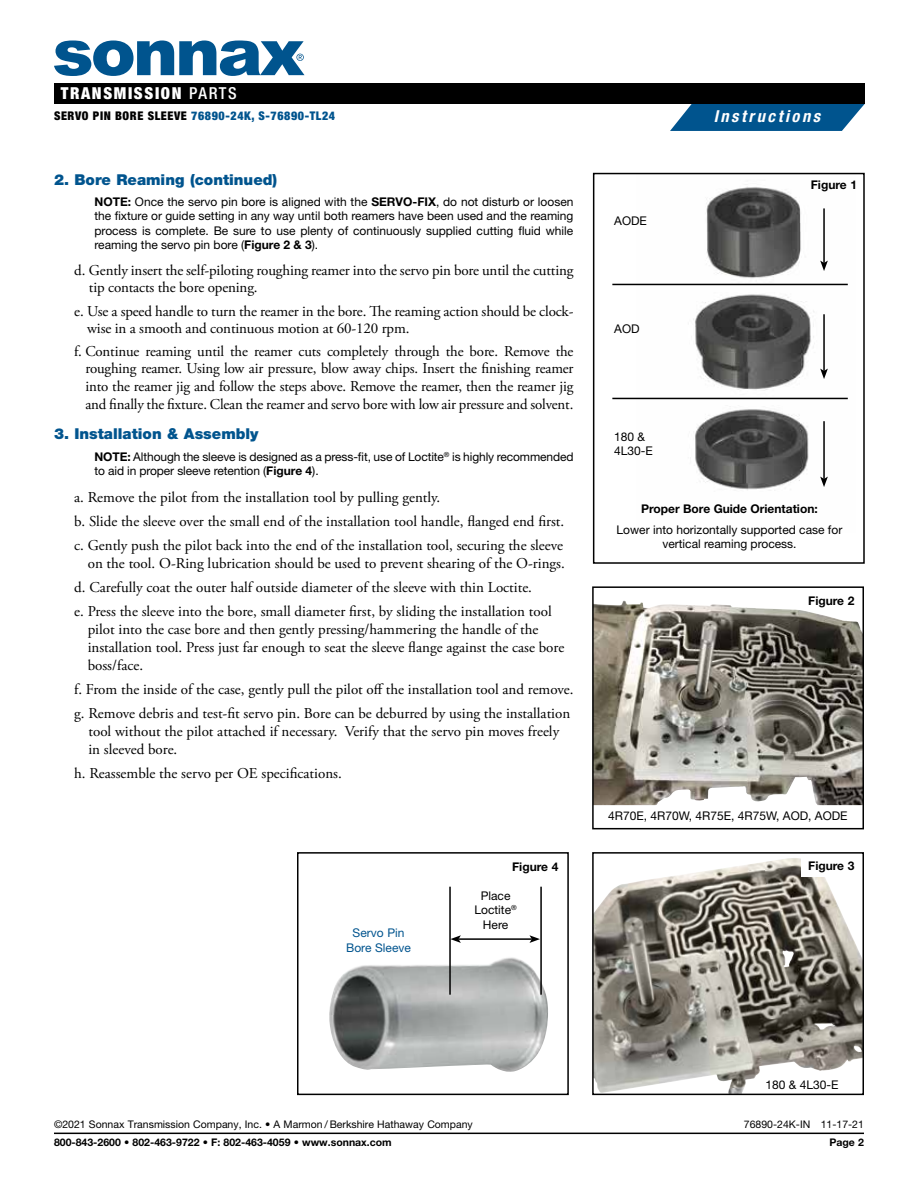
<style>
.page{position:relative;width:918px;height:1188px;background:#fff}
.page>*{position:absolute;margin:0;border:0;box-sizing:border-box;transform-origin:0 0}
.t1{font:900 condensed 16.5px "Helvetica Neue LT Std";letter-spacing:.1em;color:#fff}
.t2{font:italic 700 condensed 16.5px "Helvetica Neue LT Std";letter-spacing:.155em;color:#fff}
.t3{font:15px/24px "Adobe Garamond Pro";color:#000}
.t4{font:900 15px "Helvetica Neue LT Std";color:#00548e}
.t5{font:12px/14.4px "Helvetica Neue LT Std";color:#000}
.t6{font:700 12px "Helvetica Neue LT Std";color:#000}
.t7{font:900 condensed 12px "Helvetica Neue LT Std";letter-spacing:.05em;color:#00548e}
.t8{font:12px/14.4px "Helvetica Neue LT Std";color:#00548e;text-align:center}
.t9{font:10.5px "Helvetica Neue LT Std";color:#000}
.t10{font:700 10.5px "Helvetica Neue LT Std";color:#000}
.s1{font-weight:500}
.s2{color:#000}
.s3{font-weight:700}
</style>
<div class="page">
<img style="left:636px;top:187px;width:212px;height:303px">
<div style="left:593px;top:173px;width:272px;height:391px;border:2px solid #000"></div>
<hr style="left:612px;top:284px;width:236px;height:1px;background:#000">
<hr style="left:612px;top:398px;width:236px;height:1px;background:#000">
<hr style="left:823px;top:208px;width:2px;height:55px;background:#000">
<svg style="left:820px;top:261px;width:8px;height:10px"></svg>
<hr style="left:823px;top:314px;width:2px;height:57px;background:#000">
<svg style="left:820px;top:369px;width:8px;height:10px"></svg>
<hr style="left:823px;top:421px;width:2px;height:58px;background:#000">
<svg style="left:820px;top:477px;width:8px;height:10px"></svg>
<img style="left:595px;top:601px;width:266px;height:204px">
<div style="left:592px;top:586px;width:272px;height:243px;border:2px solid #000"></div>
<img style="left:595px;top:858px;width:266px;height:234px">
<div style="left:592px;top:852px;width:272px;height:243px;border:2px solid #000"></div>
<div style="left:801px;top:855px;width:60px;height:22px;background:#fff"></div>
<img style="left:329px;top:957px;width:219px;height:115px">
<div style="left:297px;top:852px;width:272px;height:243px;border:2px solid #000"></div>
<hr style="left:540px;top:887px;width:2px;height:108px;background:#000">
<hr style="left:449px;top:887px;width:2px;height:108px;background:#000">
<hr style="left:459px;top:938px;width:73px;height:2px;background:#000">
<svg style="left:450px;top:935px;width:11px;height:8px"></svg>
<svg style="left:529px;top:935px;width:11px;height:8px"></svg>
<hr style="left:54px;top:1133px;width:810px;height:1px;background:#000">
<svg style="left:670px;top:104px;width:195px;height:27px;background:#1d689b"></svg>
<div style="left:54px;top:83px;width:811px;height:21px;background:#000"></div>
<svg style="left:54px;top:41px;width:250px;height:35px"></svg>
<p class="t1" style="left:61px;top:83px;width:178px">TRANSMISSION <span class="s1">PARTS</span></p>
<p class="t7" style="left:54px;top:109px;width:283px"><span class="s2">SERVO PIN BORE SLEEVE</span> 76890-24K, S-76890-TL24</p>
<p class="t2" style="left:714px;top:107px;width:108px">Instructions</p>
<p class="t4" style="left:54px;top:170px;width:225px">2. Bore Reaming (continued)</p>
<p class="t5" style="left:94px;top:194px;width:481px;text-align:justify"><span class="s3">NOTE:</span> Once the servo pin bore is aligned with the <span class="s3">SERVO-FIX</span>, do not disturb or loosen the fixture or guide setting in any way until both reamers have been used and the reaming process is complete. Be sure to use plenty of continuously supplied cutting fluid while reaming the servo pin bore (<span class="s3">Figure 2 &amp; 3</span>).</p>
<p class="t3" style="left:89px;top:262px;width:486px;line-height:17.2px;text-indent:-15px">d. Gently insert the self-piloting roughing reamer into the servo pin bore until the cutting tip contacts the bore opening.</p>
<p class="t3" style="left:87px;top:303px;width:488px;line-height:17.2px;text-indent:-13px">e. Use a speed handle to turn the reamer in the bore. The reaming action should be clock&shy;wise in a smooth and continuous motion at 60-120 rpm.</p>
<p class="t3" style="left:85px;top:343px;width:490px;line-height:17.5px;text-align:justify;text-indent:-11px">f. Continue reaming until the reamer cuts completely through the bore. Remove the roughing reamer. Using low air pressure, blow away chips. Insert the finishing reamer into the reamer jig and follow the steps above. Remove the reamer, then the reamer jig and finally the fixture. Clean the reamer and servo bore with low air pressure and solvent.</p>
<p class="t4" style="left:54px;top:425px;width:206px">3. Installation &amp; Assembly</p>
<p class="t5" style="left:94px;top:449px;width:480px"><span class="s3">NOTE:</span> Although the sleeve is designed as a press-fit, use of Loctite<sup>®</sup> is highly recommended to aid in proper sleeve retention (<span class="s3">Figure 4</span>).</p>
<p class="t3" style="left:74px;top:486px;width:492px">a. Remove the pilot from the installation tool by pulling gently.<br>b. Slide the sleeve over the small end of the installation tool handle, flanged end first. c. Gently push the pilot back into the end of the installation tool, securing the sleeve</p>
<p class="t3" style="left:74px;top:552px;width:492px;text-indent:14px">on the tool. O-Ring lubrication should be used to prevent shearing of the O-rings. d. Carefully coat the outer half outside diameter of the sleeve with thin Loctite.<br>e. Press the sleeve into the bore, small diameter first, by sliding the installation tool</p>
<p class="t3" style="left:88px;top:621px;width:478px;line-height:18px">pilot into the case bore and then gently pressing/hammering the handle of the installation tool. Press just far enough to seat the sleeve flange against the case bore boss/face.</p>
<p class="t3" style="left:74px;top:678px;width:501px">f. From the inside of the case, gently pull the pilot off the installation tool and remove. g. Remove debris and test-fit servo pin. Bore can be deburred by using the installation</p>
<p class="t3" style="left:88px;top:723px;width:472px;line-height:18px">tool without the pilot attached if necessary. Verify that the servo pin moves freely in sleeved bore.</p>
<p class="t3" style="left:74px;top:762px;width:269px">h. Reassemble the servo per OE specifications.</p>
<p class="t8" style="left:346px;top:926px;width:66px">Servo Pin<br>Bore Sleeve</p>
<p class="t6" style="left:512px;top:859px;width:48px">Figure 4</p>
<p class="t5" style="left:474px;top:888px;width:44px;text-align:center">Place<br>Loctite<sup>®<br></sup>Here</p>
<p class="t5" style="left:614px;top:213px;width:34px">AODE</p>
<p class="t5" style="left:614px;top:321px;width:27px">AOD</p>
<p class="t5" style="left:614px;top:429px;width:40px">180 &amp;<br>4L30-E</p>
<p class="t6" style="left:811px;top:178px;width:48px">Figure 1</p>
<p class="t6" style="left:641px;top:501px;width:178px">Proper Bore Guide Orientation:</p>
<p class="t5" style="left:617px;top:522px;width:227px;text-align:center">Lower into horizontally supported case for vertical reaming process.</p>
<p class="t6" style="left:808px;top:593px;width:48px">Figure 2</p>
<p class="t5" style="left:608px;top:808px;width:241px">4R70E, 4R70W, 4R75E, 4R75W, AOD, AODE</p>
<p class="t6" style="left:808px;top:858px;width:48px">Figure 3</p>
<p class="t5" style="left:765px;top:1077px;width:74px">180 &amp; 4L30-E</p>
<p class="t9" style="left:54px;top:1118px;width:420px">©2021 Sonnax Transmission Company, Inc. • A Marmon / Berkshire Hathaway Company</p>
<p class="t9" style="left:744px;top:1118px;width:122px">76890-24K-IN 11-17-21</p>
<p class="t10" style="left:54px;top:1136px;width:339px">800-843-2600 • 802-463-9722 • F: 802-463-4059 • www.sonnax.com</p>
<p class="t10" style="left:829px;top:1136px;width:36px">Page 2</p>
</div>
